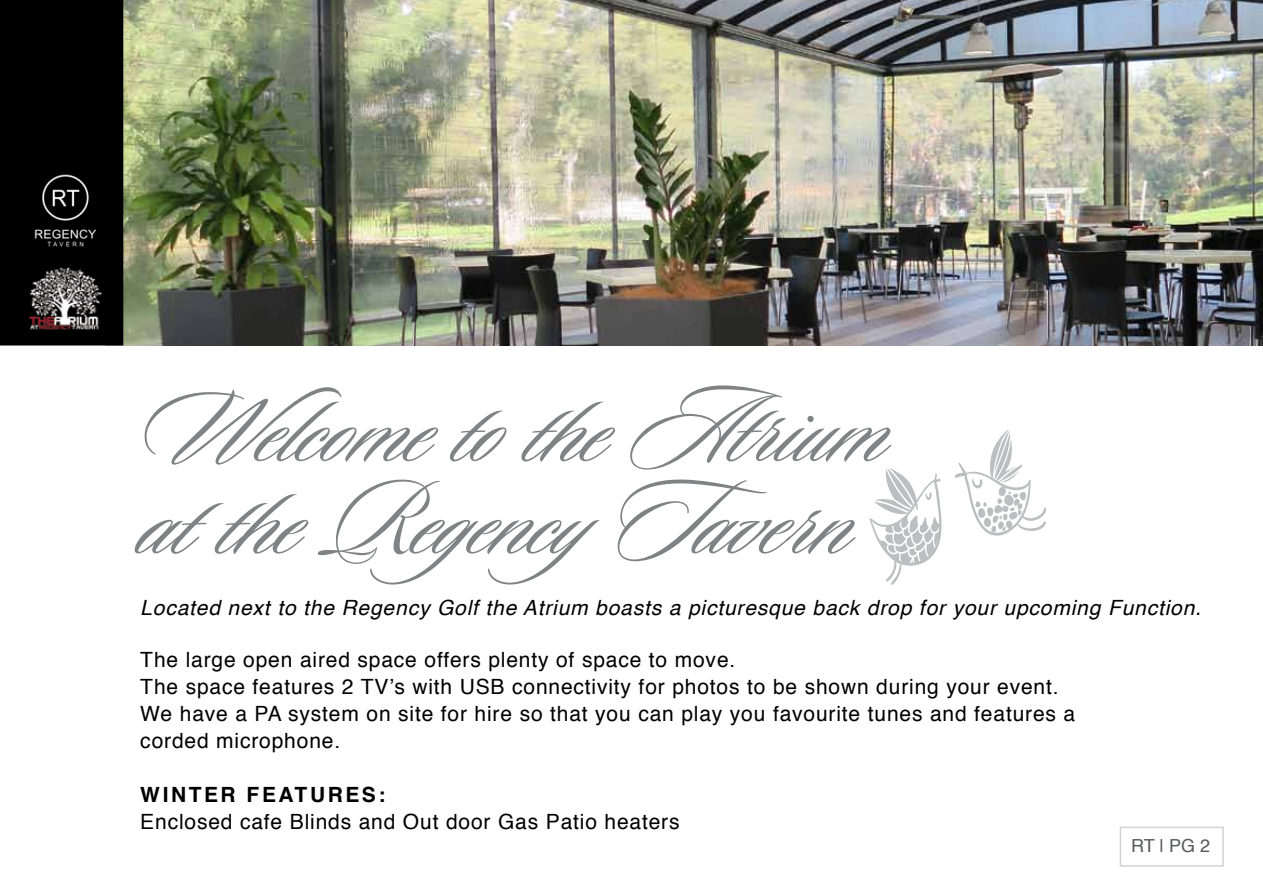
<style>
.page{position:relative;width:1263px;height:893px;background:#fff}
.page>*{position:absolute;margin:0;border:0;box-sizing:border-box;transform-origin:0 0}
.t1{font:111px/92.4px "Sloop Script One";color:#808285}
.t2{font:21px/27px "Helvetica";letter-spacing:.04em;color:#000}
.t3{font:italic 21px "Helvetica";letter-spacing:.04em;color:#000}
.t4{font:700 21px "Helvetica";letter-spacing:.12em;color:#000}
.t5{font:18px "Helvetica";color:#58595b}
</style>
<div class="page">
<div style="left:1120px;top:827px;width:104px;height:40px;border:2px solid #d1d3d4"></div>
<img style="left:123px;top:0;width:1140px;height:345px">
<svg style="left:869px;top:468px;width:73px;height:117px"></svg>
<svg style="left:954px;top:429px;width:92px;height:107px"></svg>
<div style="left:0;top:0;width:123px;height:345px;background:#000"></div>
<img style="left:17px;top:158px;width:93px;height:106px">
<img style="left:30px;top:267px;width:76px;height:62px">
<h1 class="t1" style="left:140px;top:386px;width:750px">Welcome to the Atrium at the RegencyTavern</h1>
<p class="t3" style="left:140px;top:591px;width:1062px">Located next to the Regency Golf the Atrium boasts a picturesque back drop for your upcoming Function.</p>
<p class="t2" style="left:140px;top:647px;width:936px">The large open aired space offers plenty of space to move.<br>The space features 2 TV’s with USB connectivity for photos to be shown during your event.<br>We have a PA system on site for hire so that you can play you favourite tunes and features a corded microphone.</p>
<p class="t4" style="left:140px;top:778px;width:247px">WINTER FEATURES:</p>
<p class="t2" style="left:140px;top:809px;width:541px">Enclosed cafe Blinds and Out door Gas Patio heaters</p>
<p class="t5" style="left:1131px;top:832px;width:81px">RT | PG 2</p>
</div>
